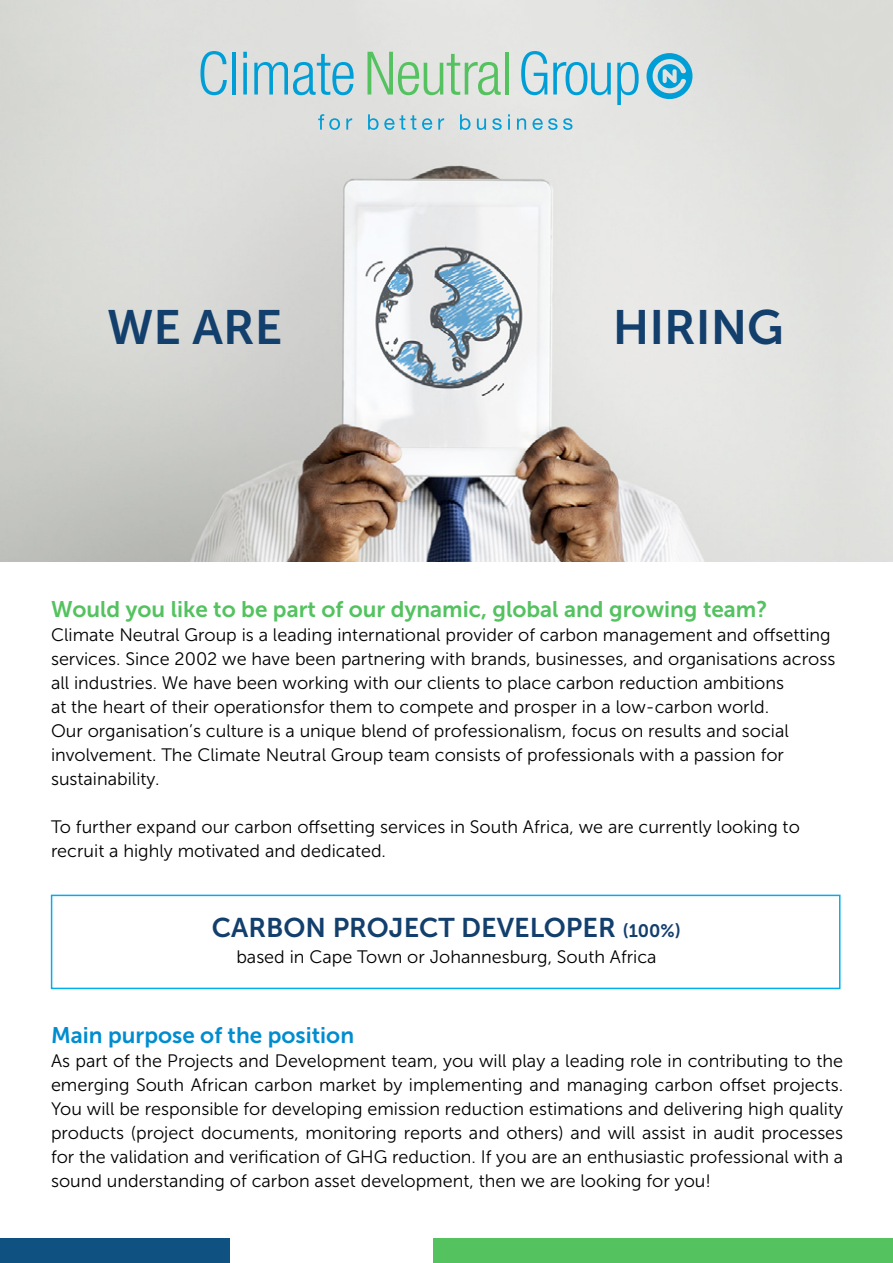
<style>
.page{position:relative;width:893px;height:1263px;background:#fff}
.page>*{position:absolute;margin:0;border:0;box-sizing:border-box;transform-origin:0 0}
.t1{font:48px "Museo Sans 700";color:#133f6d}
.t2{font:27px "Museo Sans 700";color:#133f6d}
.t3{font:22.5px "Museo Sans 700";color:#53c25f}
.t4{font:22.5px "Museo Sans 700";color:#008dd0}
.t5{font:18px/24px "Museo Sans 300";color:#000}
.s1{font-size:18px}
</style>
<div class="page">
<img style="left:0;top:0;width:840px;height:561px">
<div style="left:434px;top:1238px;width:459px;height:25px;background:#53c25f"></div>
<div style="left:0;top:1238px;width:230px;height:25px;background:#0f5180"></div>
<svg style="left:318px;top:114px;width:22px;height:16px"></svg>
<svg style="left:346px;top:118px;width:6px;height:12px"></svg>
<svg style="left:368px;top:114px;width:48px;height:16px"></svg>
<svg style="left:422px;top:118px;width:10px;height:12px"></svg>
<svg style="left:438px;top:118px;width:6px;height:12px"></svg>
<svg style="left:460px;top:114px;width:10px;height:16px"></svg>
<svg style="left:477px;top:119px;width:9px;height:11px"></svg>
<svg style="left:492px;top:118px;width:10px;height:12px"></svg>
<svg style="left:508px;top:114px;width:2px;height:16px"></svg>
<svg style="left:517px;top:118px;width:9px;height:12px"></svg>
<svg style="left:532px;top:118px;width:40px;height:12px"></svg>
<svg style="left:200px;top:51px;width:27px;height:44px"></svg>
<hr style="left:232px;top:52px;width:4px;height:43px;background:#009ed7">
<svg style="left:243px;top:52px;width:4px;height:6px"></svg>
<svg style="left:243px;top:63px;width:4px;height:32px"></svg>
<svg style="left:254px;top:54px;width:100px;height:41px"></svg>
<svg style="left:367px;top:52px;width:134px;height:43px"></svg>
<hr style="left:505px;top:52px;width:3px;height:43px;background:#55c260">
<svg style="left:521px;top:51px;width:26px;height:44px"></svg>
<svg style="left:553px;top:62px;width:58px;height:33px"></svg>
<svg style="left:617px;top:62px;width:22px;height:43px"></svg>
<svg style="left:646px;top:53px;width:46px;height:46px"></svg>
<div style="left:51px;top:895px;width:789px;height:94px;border:2px solid #00aeef"></div>
<h1 class="t1" style="left:107px;top:301px;width:170px">We ARE</h1>
<h1 class="t1" style="left:613px;top:301px;width:172px">HIRING</h1>
<p class="t3" style="left:51px;top:597px;width:718px">Would you like to be part of our dynamic, global and growing team?</p>
<p class="t5" style="left:51px;top:623px;width:786px">Climate Neutral Group is a leading international provider of carbon management and offsetting services. Since 2002 we have been partnering with brands, businesses, and organisations across all industries. We have been working with our clients to place carbon reduction ambitions<br>at the heart of their operationsfor them to compete and prosper in a low-carbon world.<br>Our organisation’s culture is a unique blend of professionalism, focus on results and social involvement. The Climate Neutral Group team consists of professionals with a passion for sustainability.</p>
<p class="t5" style="left:51px;top:815px;width:750px">To further expand our carbon offsetting services in South Africa, we are currently looking to recruit a highly motivated and dedicated.</p>
<h2 class="t2" style="left:212px;top:913px;width:471px">Carbon Project DEVELOPER <span class="s1">(100%)</span></h2>
<p class="t5" style="left:236px;top:945px;width:422px">based in Cape Town or Johannesburg, South Africa</p>
<p class="t4" style="left:51px;top:1023px;width:305px">Main purpose of the position</p>
<p class="t5" style="left:51px;top:1049px;width:794px;text-align:justify">As part of the Projects and Development team, you will play a leading role in contributing to the emerging South African carbon market by implementing and managing carbon offset projects.<br>You will be responsible for developing emission reduction estimations and delivering high quality products (project documents, monitoring reports and others) and will assist in audit processes for the validation and verification of GHG reduction. If you are an enthusiastic professional with a sound understanding of carbon asset development, then we are looking for you!</p>
</div>
